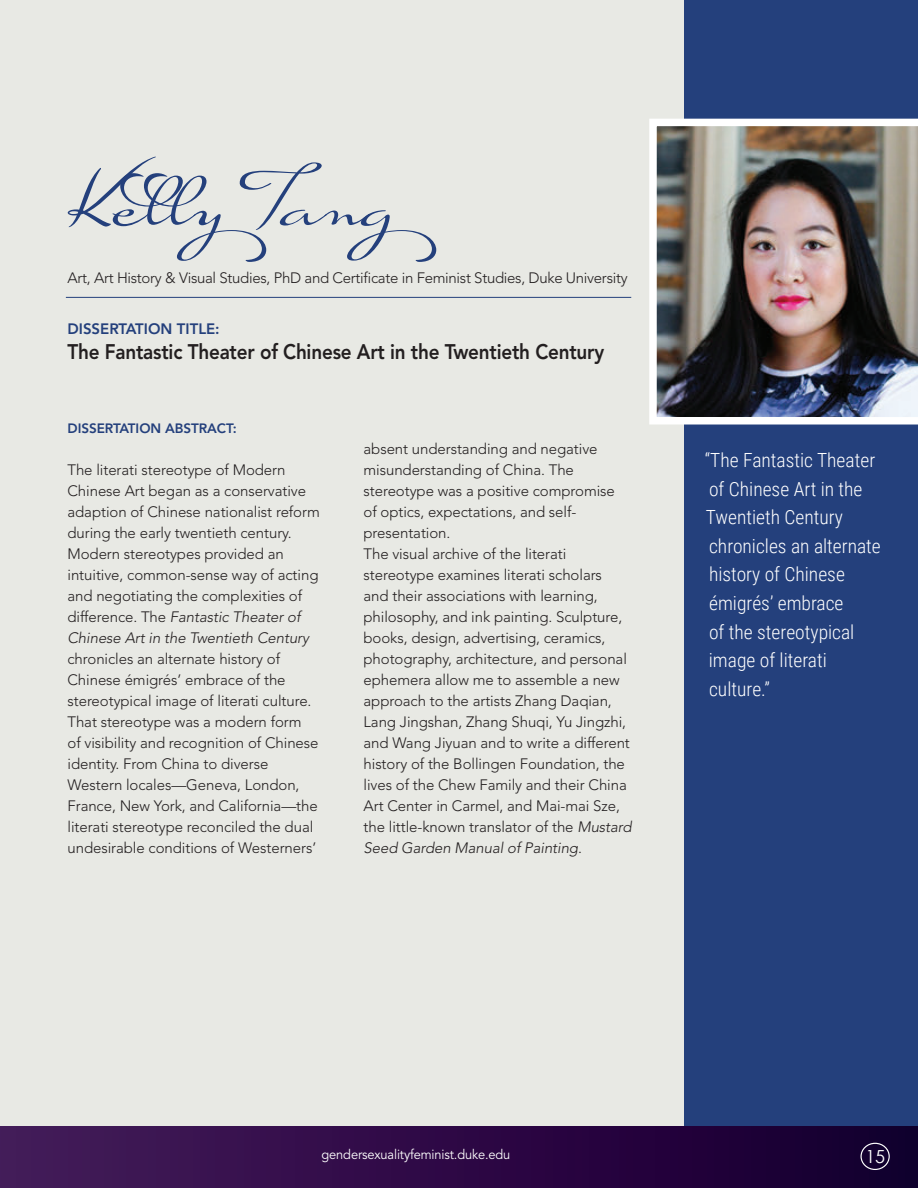
<style>
.page{position:relative;width:918px;height:1188px;background:#fff}
.page>*{position:absolute;margin:0;border:0;box-sizing:border-box;transform-origin:0 0}
.b_body{font:78px "Suave Script Pro";letter-spacing:-.005em;color:#24407c}
.b_byline_title{font:800 21px "Avenir LT Std";letter-spacing:-.01em;color:#231f20;scale:.9 1}
.b_body-2{font:300 19.5px/28.5px "Roboto Condensed";color:#fff}
.t1{font:18px "Century Gothic";color:#fff}
.b_body-3{font:300 15px/21px "Avenir LT Std";letter-spacing:-.005em;color:#231f20}
.b_byline_title-2{font:800 15px "Avenir LT Std";color:#24407c}
.t2{font:13.5px "Avenir LT Std";letter-spacing:-.01em;color:#fff;scale:.95 1}
.b_body-4{font:800 13.5px "Avenir LT Std";letter-spacing:-.005em;color:#24407c}
.s1{font-style:italic}
</style>
<div class="page">
<div style="left:676px;top:0;width:242px;height:1188px;background:#24407c"></div>
<div style="left:0;top:0;width:683px;height:1188px;background:#e8e9e4"></div>
<div style="left:0;top:1126px;width:918px;height:62px;background:linear-gradient(to right,#451a5a,#14002f)"></div>
<div style="left:861px;top:1143px;width:29px;height:27px;border:1px solid #fff;border-radius:50%"></div>
<img style="left:649px;top:119px;width:269px;height:306px">
<hr style="left:66px;top:297px;width:565px;height:1px;background:#24407c">
<p class="b_body" style="left:68px;top:152px;width:385px">KellyTang</p>
<p class="b_body-3" style="left:68px;top:267px;width:562px">Art, Art History &amp; Visual Studies, PhD and Certificate in Feminist Studies, Duke University</p>
<p class="b_byline_title-2" style="left:68px;top:320px;width:154px">DISSERTATION TITLE:</p>
<p class="b_byline_title" style="left:68px;top:340px;width:598px">The Fantastic Theater of Chinese Art in the Twentieth Century</p>
<p class="b_body-4" style="left:68px;top:420px;width:171px">DISSERTATION ABSTRACT:</p>
<p class="b_body-3" style="left:68px;top:459px;width:254px">The literati stereotype of Modern Chinese Art began as a conservative adaption of Chinese nationalist reform during the early twentieth century.<br>Modern stereotypes provided an intuitive, common-sense way of acting and negotiating the complexities of difference. The <span class="s1">Fantastic Theater of Chinese Art in the Twentieth Century </span>chronicles an alternate history of Chinese émigrés’ embrace of the stereotypical image of literati culture.<br>That stereotype was a modern form<br>of visibility and recognition of Chinese identity. From China to diverse Western locales—Geneva, London, France, New York, and California—the literati stereotype reconciled the dual undesirable conditions of Westerners’</p>
<p class="b_body-3" style="left:364px;top:438px;width:253px">absent understanding and negative misunderstanding of China. The stereotype was a positive compromise of optics, expectations, and self&shy;presentation.</p>
<p class="b_body-3" style="left:364px;top:543px;width:270px">The visual archive of the literati stereotype examines literati scholars<br>and their associations with learning, philosophy, and ink painting. Sculpture, books, design, advertising, ceramics, photography, architecture, and personal ephemera allow me to assemble a new approach to the artists Zhang Daqian, Lang Jingshan, Zhang Shuqi, Yu Jingzhi, and Wang Jiyuan and to write a different history of the Bollingen Foundation, the lives of the Chew Family and their China Art Center in Carmel, and Mai-mai Sze, the little-known translator of the <span class="s1">Mustard Seed Garden Manual of Painting</span>.</p>
<p class="b_body-2" style="left:705px;top:446px;width:178px">“The Fantastic Theater of Chinese Art in the<br>Twentieth Century chronicles an alternate history of Chinese émigrés’ embrace<br>of the stereotypical image of literati culture.”</p>
<p class="t2" style="left:322px;top:1147px;width:200px">gendersexualityfeminist.duke.edu</p>
<p class="t1" style="left:865px;top:1144px;width:21px">15</p>
</div>
